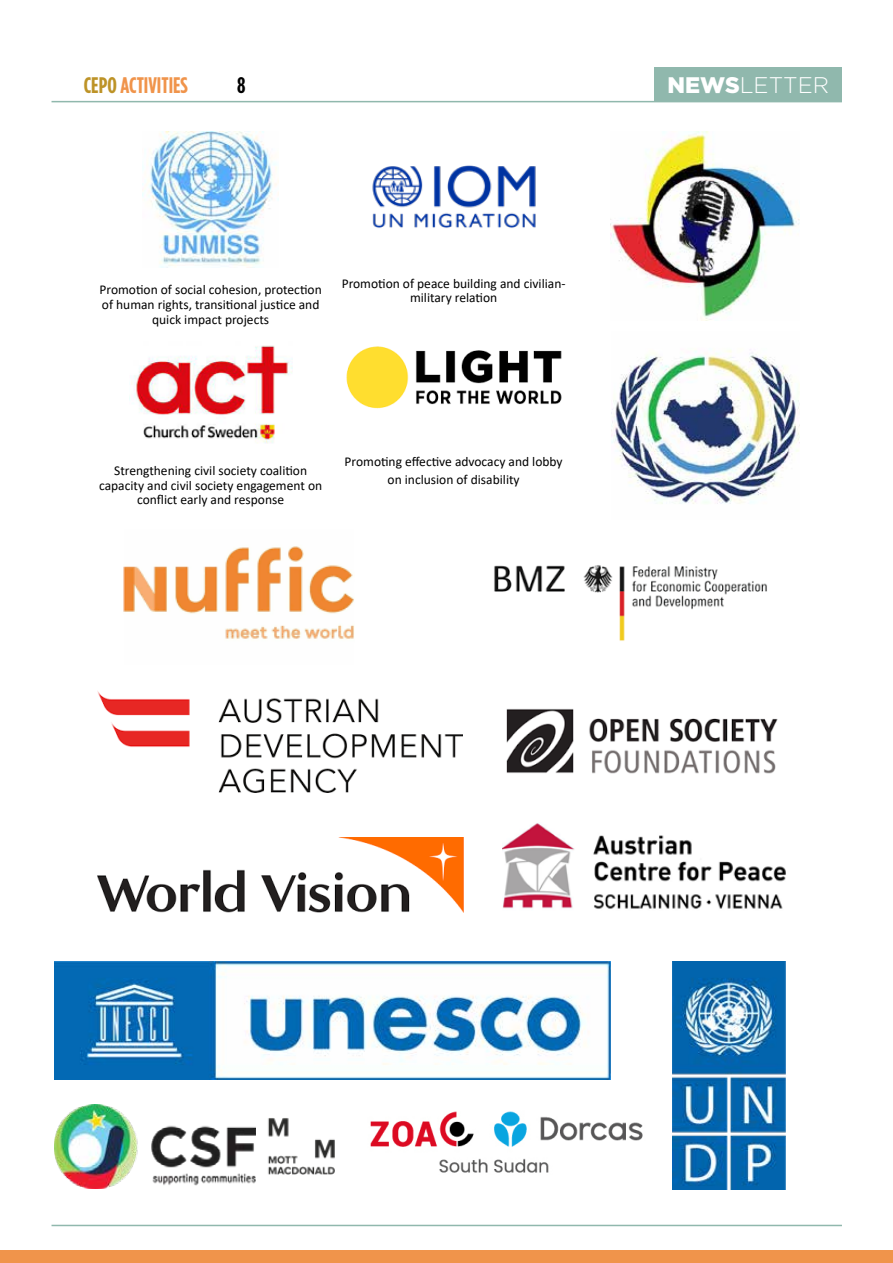
<style>
.page{position:relative;width:893px;height:1263px;background:#fff}
.page>*{position:absolute;margin:0;border:0;box-sizing:border-box;transform-origin:0 0}
.t1{font:700 22.5px "Gotham Cond";color:#f0944b}
.t2{font:300 22.5px "Gotham";color:#fff}
.t3{font:700 22.5px "Gotham Cond";color:#000}
.t4{font:13.5px/14.5px "Calibri";color:#000;text-align:center}
.s1{color:#bd9327}
.s2{font-weight:900}
</style>
<div class="page">
<div style="left:655px;top:67px;width:187px;height:35px;background:#90b8ad"></div>
<hr style="left:52px;top:101px;width:790px;height:1px;background:#90b8ad">
<hr style="left:52px;top:1225px;width:790px;height:1px;background:#90b8ad">
<div style="left:0;top:1251px;width:893px;height:12px;background:#f0944b"></div>
<img style="left:143px;top:132px;width:136px;height:136px">
<img style="left:129px;top:345px;width:163px;height:99px">
<img style="left:372px;top:165px;width:164px;height:63px">
<img style="left:346px;top:346px;width:216px;height:63px">
<img style="left:503px;top:823px;width:283px;height:86px">
<img style="left:98px;top:691px;width:365px;height:102px">
<img style="left:494px;top:565px;width:273px;height:76px">
<img style="left:611px;top:132px;width:188px;height:189px">
<img style="left:54px;top:962px;width:556px;height:117px">
<img style="left:123px;top:546px;width:231px;height:94px">
<img style="left:506px;top:709px;width:272px;height:65px">
<img style="left:611px;top:349px;width:188px;height:155px">
<img style="left:672px;top:962px;width:113px;height:228px">
<img style="left:98px;top:837px;width:365px;height:76px">
<img style="left:370px;top:1111px;width:273px;height:62px">
<img style="left:54px;top:1105px;width:201px;height:83px">
<img style="left:268px;top:1118px;width:67px;height:57px">
<h1 class="t1" style="left:84px;top:72px;width:106px"><span class="s1">CEPO</span> ACTIVITIES</h1>
<h1 class="t3" style="left:237px;top:72px;width:10px">8</h1>
<h1 class="t2" style="left:668px;top:71px;width:163px"><span class="s2">NEWS</span>LETTER</h1>
<p class="t4" style="left:100px;top:282px;width:224px">Promotion of social cohesion, protection of human rights, transitional justice and quick impact projects</p>
<p class="t4" style="left:342px;top:276px;width:225px">Promotion of peace building and civilian&shy;military relation</p>
<p class="t4" style="left:99px;top:463px;width:225px">Strengthening civil society coalition capacity and civil society engagement on conflict early and response</p>
<p class="t4" style="left:345px;top:452px;width:220px;line-height:17.9px">Promoting effective advocacy and lobby on inclusion of disability</p>
</div>
